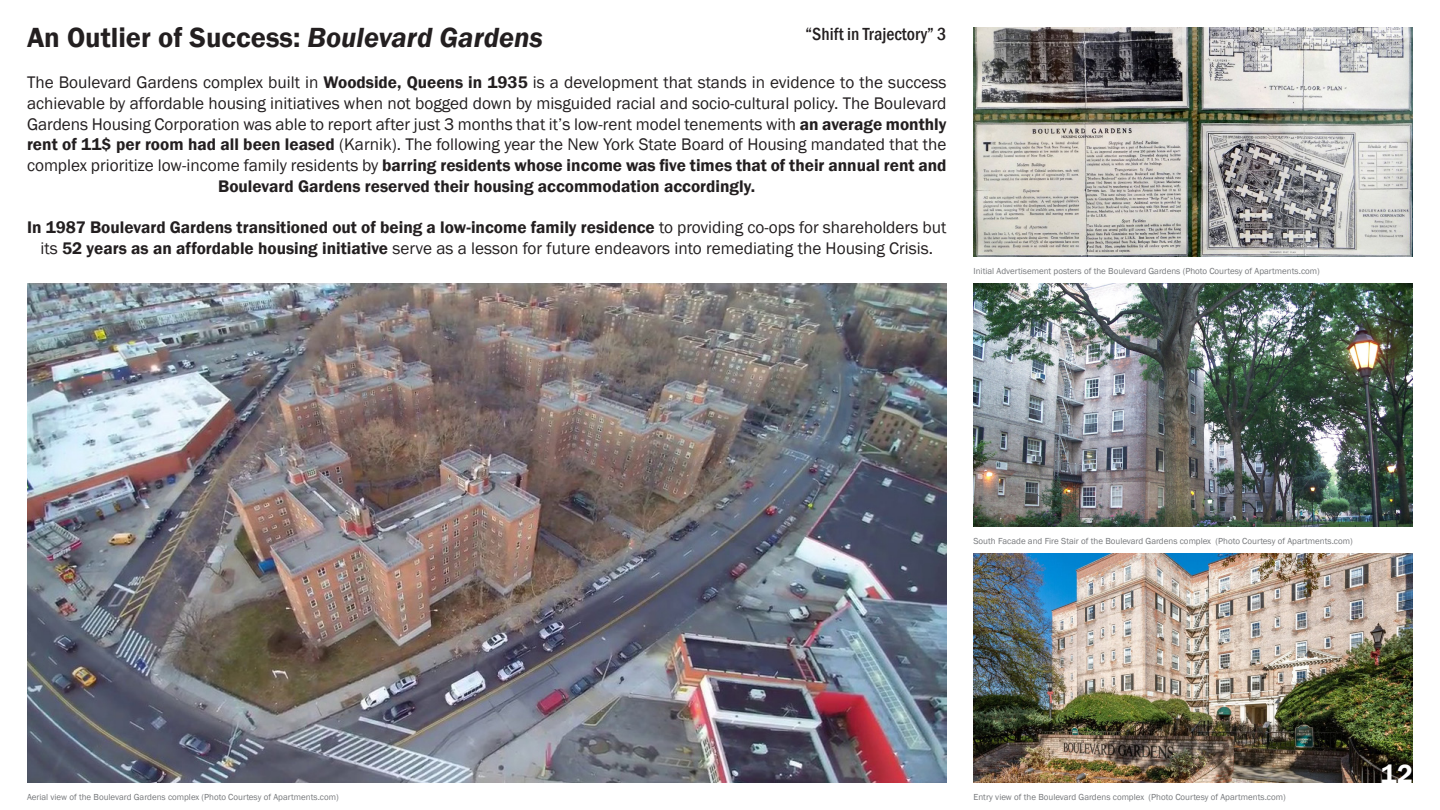
<style>
.page{position:relative;width:1440px;height:810px;background:#fff}
.page>*{position:absolute;margin:0;border:0;box-sizing:border-box;transform-origin:0 0}
.t1{font:600 28.5px "Franklin Gothic";color:#231f20}
.t2{font:600 27px "Franklin Gothic";color:#fff}
.t3{font:500 condensed 18px "Franklin Gothic";color:#231f20}
.t4{font:17.25px/20.7px "Franklin Gothic";color:#231f20;text-align:center}
.t5{font:600 17.25px/20.7px "Franklin Gothic";color:#231f20;text-align:center}
.t6{font:9px "Franklin Gothic";color:#76787b}
.s1{font-style:italic}
.s2{font-weight:600}
.s3{font-weight:400}
</style>
<div class="page">
<img style="left:974px;top:554px;width:439px;height:229px">
<img style="left:974px;top:284px;width:439px;height:243px">
<img style="left:27px;top:284px;width:919px;height:499px">
<img style="left:974px;top:27px;width:439px;height:230px">
<p class="t1" style="left:27px;top:20px;width:517px">An Outlier of Success: <span class="s1">Boulevard Gardens</span></p>
<p class="t4" style="left:27px;top:73px;width:921px">The Boulevard Gardens complex built in <span class="s2">Woodside, Queens in 1935</span> is a development that stands in evidence to the success achievable by affordable housing initiatives when not bogged down by misguided racial and socio-cultural policy. The Boulevard Gardens Housing Corporation was able to report after just 3 months that it’s low-rent model tenements with <span class="s2">an average monthly rent of 11$ per room had all been leased</span> (Karnik). The following year the New York State Board of Housing mandated that the complex prioritize low-income family residents by <span class="s2">barring residents whose income was five times that of their annual rent and Boulevard Gardens reserved their housing accommodation accordingly.</span></p>
<p class="t5" style="left:27px;top:217px;width:921px">In 1987 Boulevard Gardens transitioned out of being a low-income family residence <span class="s3">to providing co-ops for shareholders but its</span> 52 years as an affordable housing initiative <span class="s3">serve as a lesson for future endeavors into remediating the Housing Crisis.</span></p>
<p class="t3" style="left:806px;top:22px;width:143px">“Shift in Trajectory” 3</p>
<p class="t6" style="left:974px;top:265px;width:348px">Initial Advertisement posters of the Boulevard Gardens (Photo Courtesy of Apartments.com)</p>
<p class="t6" style="left:974px;top:535px;width:381px">South Facade and Fire Stair of the Boulevard Gardens complex (Photo Courtesy of Apartments.com)</p>
<p class="t6" style="left:27px;top:791px;width:313px">Aerial view of the Boulevard Gardens complex (Photo Courtesy of Apartments.com)</p>
<p class="t6" style="left:974px;top:791px;width:314px">Entry view of the Boulevard Gardens complex (Photo Courtesy of Apartments.com)</p>
<h2 class="t2" style="left:1381px;top:758px;width:34px">12</h2>
</div>
